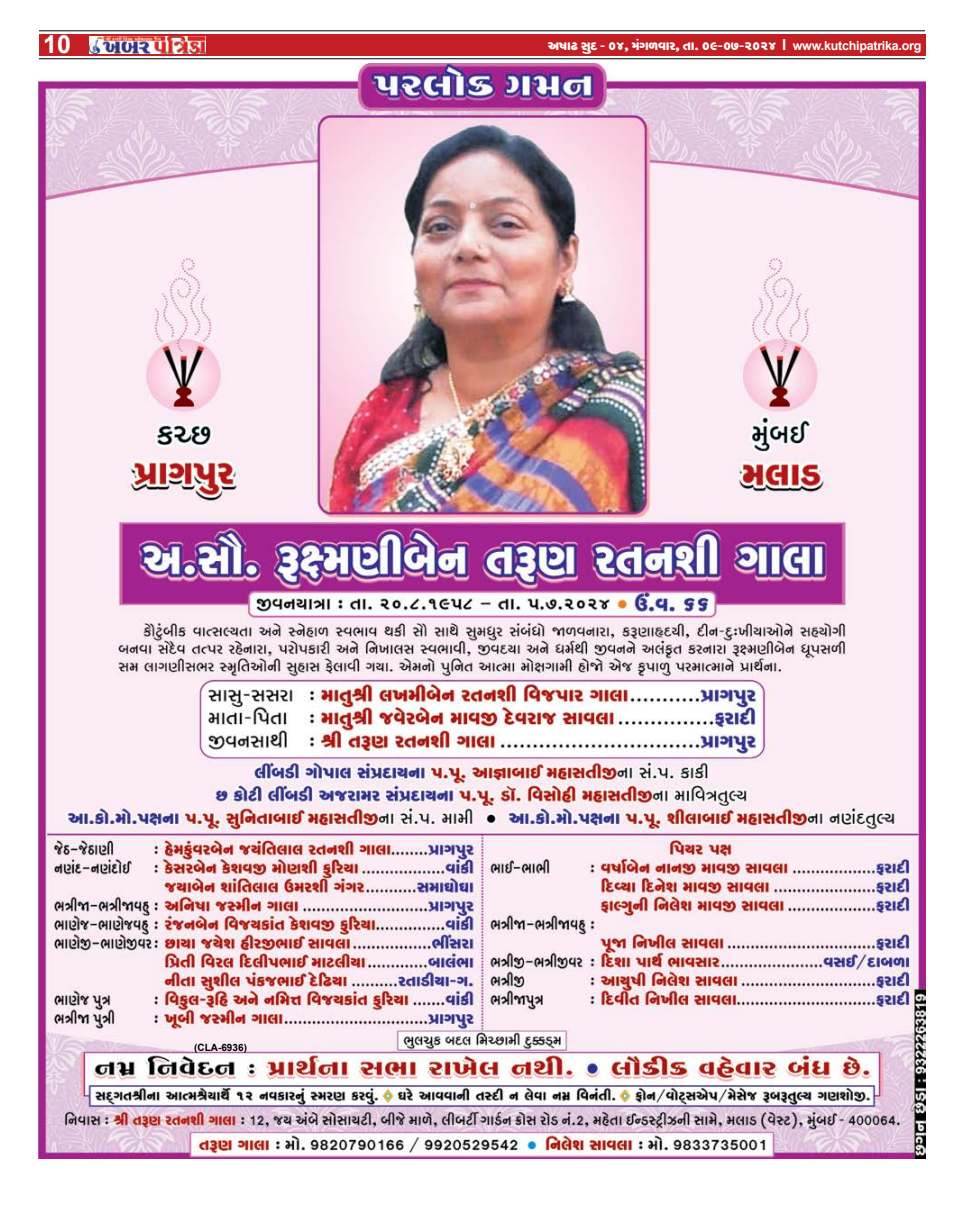
<style>
.page{position:relative;width:964px;height:1205px;background:#fff}
.page>*{position:absolute;margin:0;border:0;box-sizing:border-box;transform-origin:0 0}
.t1{font:700 25px "Arial";color:#fff}
.t2{font:15px "SHREE GUJ7";letter-spacing:-.02em;color:#fff}
.t3{font:700 10px "Arial";color:#000}
.s1{font-family:"Arial";font-weight:700}
.s2{font-family:"Arial";font-weight:700;font-size:12.5px}
</style>
<div class="page">
<div style="left:40px;top:34px;width:172px;height:21px;background:#c22025"></div>
<div style="left:212px;top:34px;width:713px;height:21px;background:#c22025"></div>
<hr style="left:39px;top:58px;width:886px;height:1px;background:#000">
<hr style="left:39px;top:30px;width:886px;height:1px;background:#000">
<img style="left:90px;top:36px;width:116px;height:17px">
<img style="left:39px;top:64px;width:886px;height:1095px">
<h1 class="t1" style="left:43px;top:27px;width:29px">10</h1>
<p class="t2" style="left:548px;top:38px;width:375px">AjpY$ kyv$ - 04, d„Nmhpf, sp. 09-07-2024 <span class="s1">I</span> <span class="s2">www.kutchipatrika.org</span></p>
<p class="t3" style="left:194px;top:1040px;width:54px">(CLA-6936)</p>
</div>
